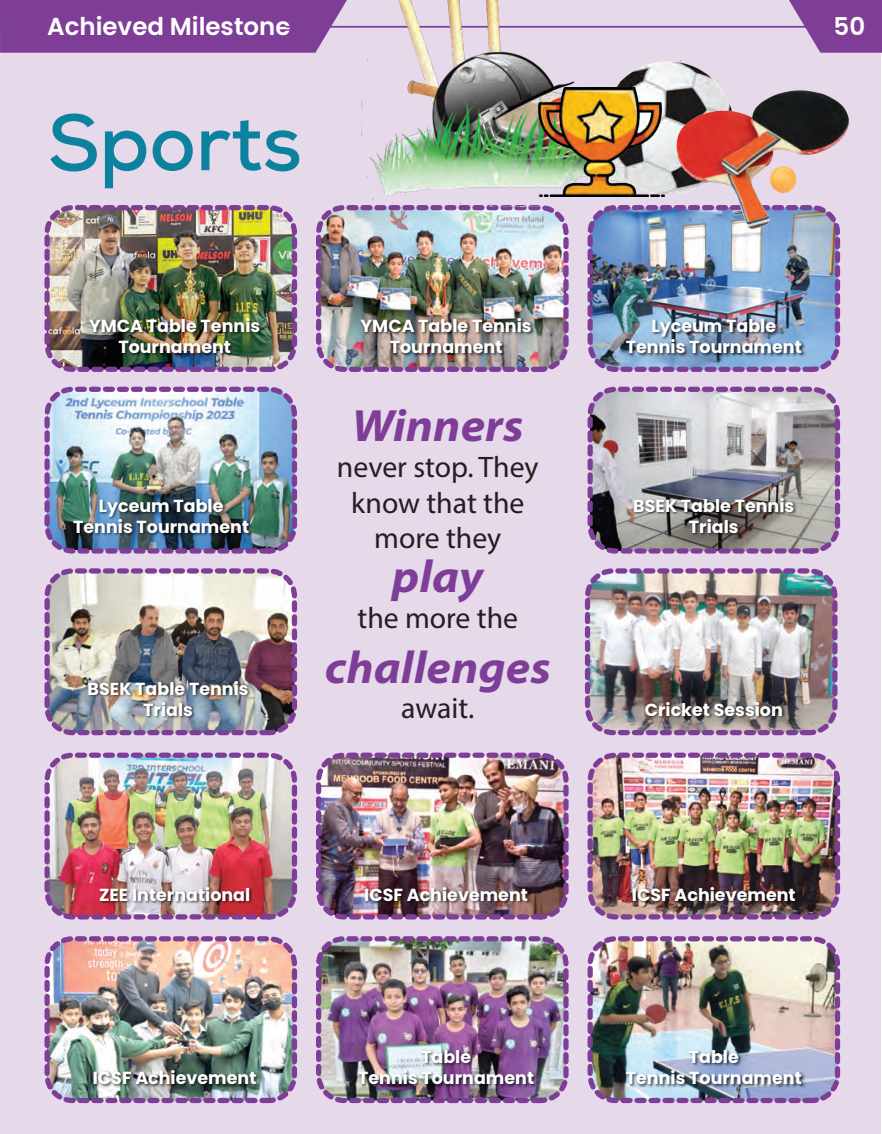
<style>
.page{position:relative;width:882px;height:1134px;background:#fff}
.page>*{position:absolute;margin:0;border:0;box-sizing:border-box;transform-origin:0 0}
.t1{font:700 78.75px "Nexa";color:#0d829f}
.t2{font:italic 700 semi-expanded 45.5px "Myriad Pro";color:#7e3e98}
.t3{font:29.75px/35.7px "Myriad Pro";color:#231f20;text-align:center}
.t4{font:600 24.5px "Poppins";color:#fff}
.t5{font:700 17.5px/21px "Poppins";color:#fff;text-align:center}
</style>
<div class="page">
<div style="left:0;top:0;width:881px;height:1134px;background:#e5d9ea"></div>
<div style="left:0;top:0;width:347px;height:53px;background:#7e3e98"></div>
<svg style="left:789px;top:0;width:93px;height:53px;background:#884da0"></svg>
<hr style="left:286px;top:26px;width:523px;height:2px;background:#7e3e98">
<img style="left:50px;top:211px;width:241px;height:155px">
<div style="left:44px;top:205px;width:253px;height:167px;border:5px dashed #7e3e98;border-radius:25px"></div>
<img style="left:322px;top:211px;width:241px;height:155px">
<div style="left:316px;top:205px;width:253px;height:167px;border:5px dashed #7e3e98;border-radius:25px"></div>
<img style="left:594px;top:213px;width:240px;height:153px">
<div style="left:588px;top:205px;width:252px;height:167px;border:5px dashed #7e3e98;border-radius:25px"></div>
<img style="left:50px;top:393px;width:241px;height:155px">
<div style="left:44px;top:387px;width:253px;height:167px;border:5px dashed #7e3e98;border-radius:25px"></div>
<img style="left:594px;top:393px;width:240px;height:155px">
<div style="left:588px;top:387px;width:252px;height:167px;border:5px dashed #7e3e98;border-radius:25px"></div>
<img style="left:50px;top:574px;width:241px;height:155px">
<div style="left:44px;top:568px;width:253px;height:167px;border:5px dashed #7e3e98;border-radius:25px"></div>
<img style="left:591px;top:574px;width:241px;height:155px">
<div style="left:585px;top:568px;width:253px;height:167px;border:5px dashed #7e3e98;border-radius:25px"></div>
<img style="left:362px;top:0;width:329px;height:210px">
<img style="left:556px;top:42px;width:87px;height:171px">
<img style="left:643px;top:35px;width:231px;height:232px">
<img style="left:538px;top:88px;width:126px;height:108px">
<img style="left:86px;top:314px;width:180px;height:55px">
<img style="left:358px;top:314px;width:179px;height:55px">
<img style="left:623px;top:314px;width:184px;height:55px">
<img style="left:50px;top:759px;width:241px;height:155px">
<div style="left:44px;top:753px;width:253px;height:167px;border:5px dashed #7e3e98;border-radius:25px"></div>
<img style="left:322px;top:759px;width:241px;height:155px">
<div style="left:316px;top:753px;width:253px;height:167px;border:5px dashed #7e3e98;border-radius:25px"></div>
<img style="left:594px;top:759px;width:240px;height:155px">
<div style="left:588px;top:753px;width:252px;height:167px;border:5px dashed #7e3e98;border-radius:25px"></div>
<img style="left:96px;top:883px;width:160px;height:34px">
<img style="left:361px;top:883px;width:172px;height:34px">
<img style="left:629px;top:883px;width:172px;height:34px">
<img style="left:50px;top:942px;width:241px;height:155px">
<div style="left:44px;top:936px;width:253px;height:167px;border:5px dashed #7e3e98;border-radius:25px"></div>
<img style="left:322px;top:942px;width:241px;height:155px">
<div style="left:316px;top:936px;width:253px;height:167px;border:5px dashed #7e3e98;border-radius:25px"></div>
<img style="left:594px;top:942px;width:240px;height:155px">
<div style="left:588px;top:936px;width:252px;height:167px;border:5px dashed #7e3e98;border-radius:25px"></div>
<img style="left:90px;top:1067px;width:172px;height:33px">
<img style="left:356px;top:1046px;width:184px;height:54px">
<img style="left:623px;top:1046px;width:184px;height:54px">
<img style="left:631px;top:494px;width:169px;height:55px">
<img style="left:642px;top:698px;width:146px;height:34px">
<img style="left:85px;top:677px;width:169px;height:55px">
<img style="left:70px;top:494px;width:184px;height:55px">
<h3 class="t4" style="left:47px;top:12px;width:245px">Achieved Milestone</h3>
<h3 class="t4" style="left:834px;top:12px;width:33px">50</h3>
<h1 class="t1" style="left:48px;top:92px;width:255px">Sports</h1>
<p class="t5" style="left:89px;top:316px;width:173px">YMCA Table Tennis<br>Tournament</p>
<p class="t5" style="left:361px;top:316px;width:173px">YMCA Table Tennis<br>Tournament</p>
<p class="t5" style="left:626px;top:316px;width:178px">Lyceum Table<br>Tennis Tournament</p>
<p class="t5" style="left:73px;top:495px;width:178px">Lyceum Table<br>Tennis Tournament</p>
<p class="t5" style="left:88px;top:678px;width:163px">BSEK Table Tennis<br>Trials</p>
<h2 class="t2" style="left:352px;top:401px;width:173px">Winners</h2>
<h3 class="t3" style="left:337px;top:449px;width:203px">never stop. They know that the more they</h3>
<h2 class="t2" style="left:392px;top:551px;width:93px">play</h2>
<h3 class="t3" style="left:357px;top:600px;width:162px">the more the</h3>
<h2 class="t2" style="left:325px;top:642px;width:228px">challenges</h2>
<h3 class="t3" style="left:401px;top:690px;width:75px">await.</h3>
<p class="t5" style="left:633px;top:495px;width:163px">BSEK Table Tennis<br>Trials</p>
<p class="t5" style="left:645px;top:699px;width:140px">Cricket Session</p>
<p class="t5" style="left:99px;top:884px;width:153px">ZEE International</p>
<p class="t5" style="left:364px;top:884px;width:165px">ICSF Achievement</p>
<p class="t5" style="left:632px;top:884px;width:165px">ICSF Achievement</p>
<p class="t5" style="left:93px;top:1068px;width:165px">ICSF Achievement</p>
<p class="t5" style="left:358px;top:1047px;width:178px">Table<br>Tennis Tournament</p>
<p class="t5" style="left:626px;top:1047px;width:178px">Table<br>Tennis Tournament</p>
</div>
